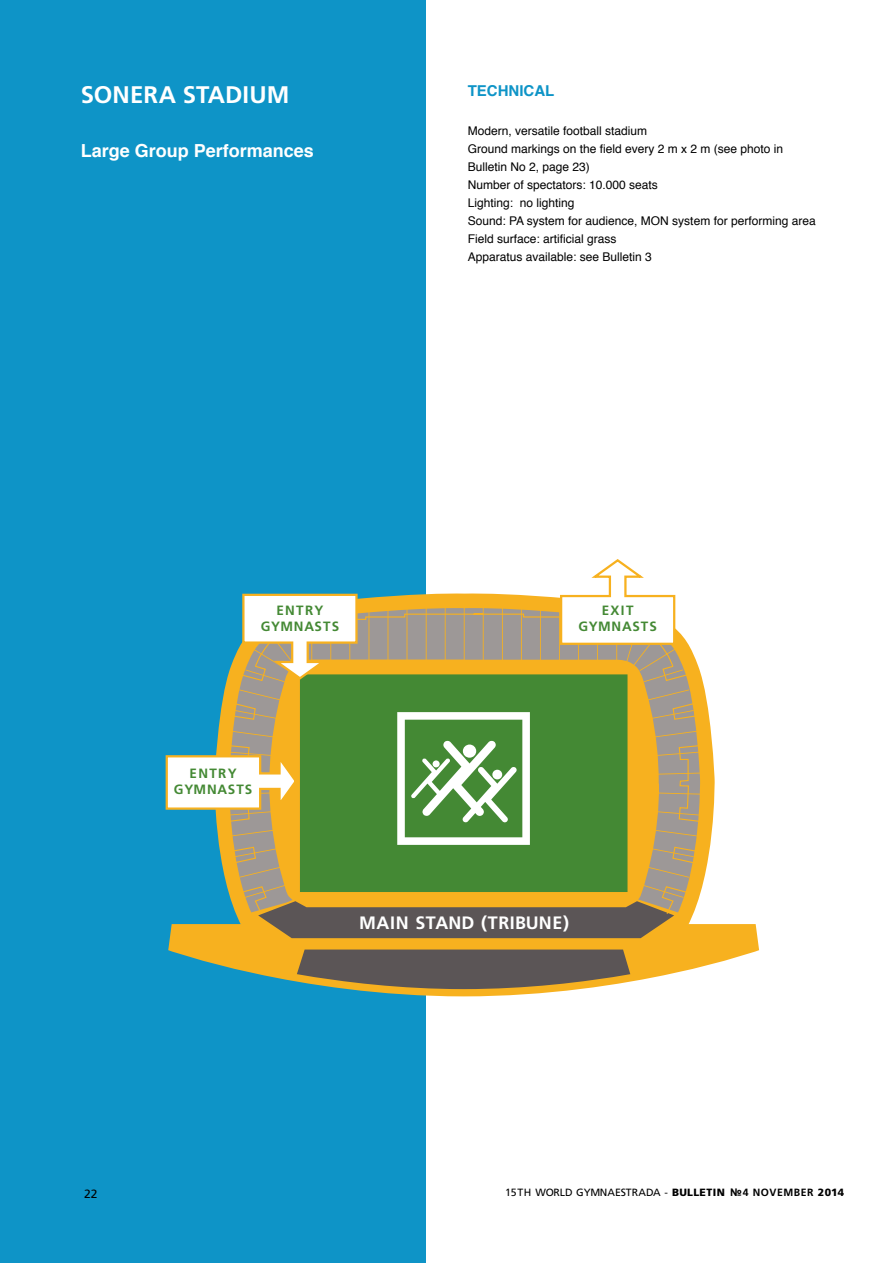
<style>
.page{position:relative;width:893px;height:1263px;background:#fff}
.page>*{position:absolute;margin:0;border:0;box-sizing:border-box;transform-origin:0 0}
.t1{font:700 24px "Frutiger LT Std";color:#fff}
.t2{font:700 18px "Helvetica";color:#fff}
.t3{font:700 18px "Frutiger LT Std";letter-spacing:.01em;color:#fff}
.t4{font:700 15px "Helvetica";color:#0e94c7}
.t5{font:700 13.5px/16.2px "Frutiger LT Std";letter-spacing:.08em;color:#448934;text-align:center}
.t6{font:12px/18px "Helvetica";color:#000}
.t7{font:12px "Frutiger LT Std";color:#000}
.t8{font:10.5px "Frutiger LT Std";letter-spacing:-.01em;color:#000}
.s1{font-weight:900}
.s2{font-family:"Arial";font-weight:700}
.s3{font-weight:700}
</style>
<div class="page">
<div style="left:0;top:0;width:425px;height:1263px;background:#0e94c7"></div>
<svg style="left:215px;top:593px;width:500px;height:266px"></svg>
<svg style="left:168px;top:915px;width:591px;height:81px;fill:#f7b11f"></svg>
<svg style="left:258px;top:915px;width:416px;height:23px;background:#675c51"></svg>
<svg style="left:297px;top:949px;width:333px;height:40px;background:#6f6352"></svg>
<svg style="left:220px;top:613px;width:488px;height:302px;background:#86964c"></svg>
<svg style="left:397px;top:712px;width:133px;height:133px"></svg>
<div style="left:492px;top:770px;width:10px;height:9px;background:#fff;border-radius:50%"></div>
<svg style="left:559px;top:559px;width:117px;height:87px"></svg>
<svg style="left:241px;top:593px;width:118px;height:88px;background:#dfd4b2"></svg>
<svg style="left:165px;top:751px;width:134px;height:60px;background:#ecdfbb"></svg>
<h1 class="t1" style="left:81px;top:81px;width:210px">SONERA STADIUM</h1>
<h2 class="t2" style="left:81px;top:136px;width:235px">Large Group Performances</h2>
<p class="t4" style="left:468px;top:79px;width:31px">TECHN</p>
<p class="t4" style="left:519px;top:79px;width:35px">ICAL</p>
<p class="t6" style="left:468px;top:122px;width:349px">Modern, versatile football stadium<br>Ground markings on the field every 2 m x 2 m (see photo in Bulletin No 2, page 23)<br>Number of spectators: 10.000 seats<br>Lighting: no lighting<br>Sound: PA system for audience, MON system for performing area Field surface: artificial grass<br>Apparatus available: see Bulletin 3</p>
<p class="t5" style="left:261px;top:602px;width:80px">ENTRY<br>GYMNASTS</p>
<p class="t5" style="left:578px;top:602px;width:80px">EXIT<br>GYMNASTS</p>
<p class="t5" style="left:174px;top:765px;width:80px">ENTRY<br>GYMNASTS</p>
<h2 class="t3" style="left:359px;top:912px;width:212px">MAIN STAND (TRIBUNE)</h2>
<p class="t7" style="left:84px;top:1186px;width:15px">22</p>
<p class="t8" style="left:505px;top:1186px;width:340px">15TH WORLD GYMNAESTRADA - <span class="s1">BULLETIN</span> <span class="s2">№</span><span class="s3">4 NOVEMBER</span> <span class="s1">2014</span></p>
</div>
